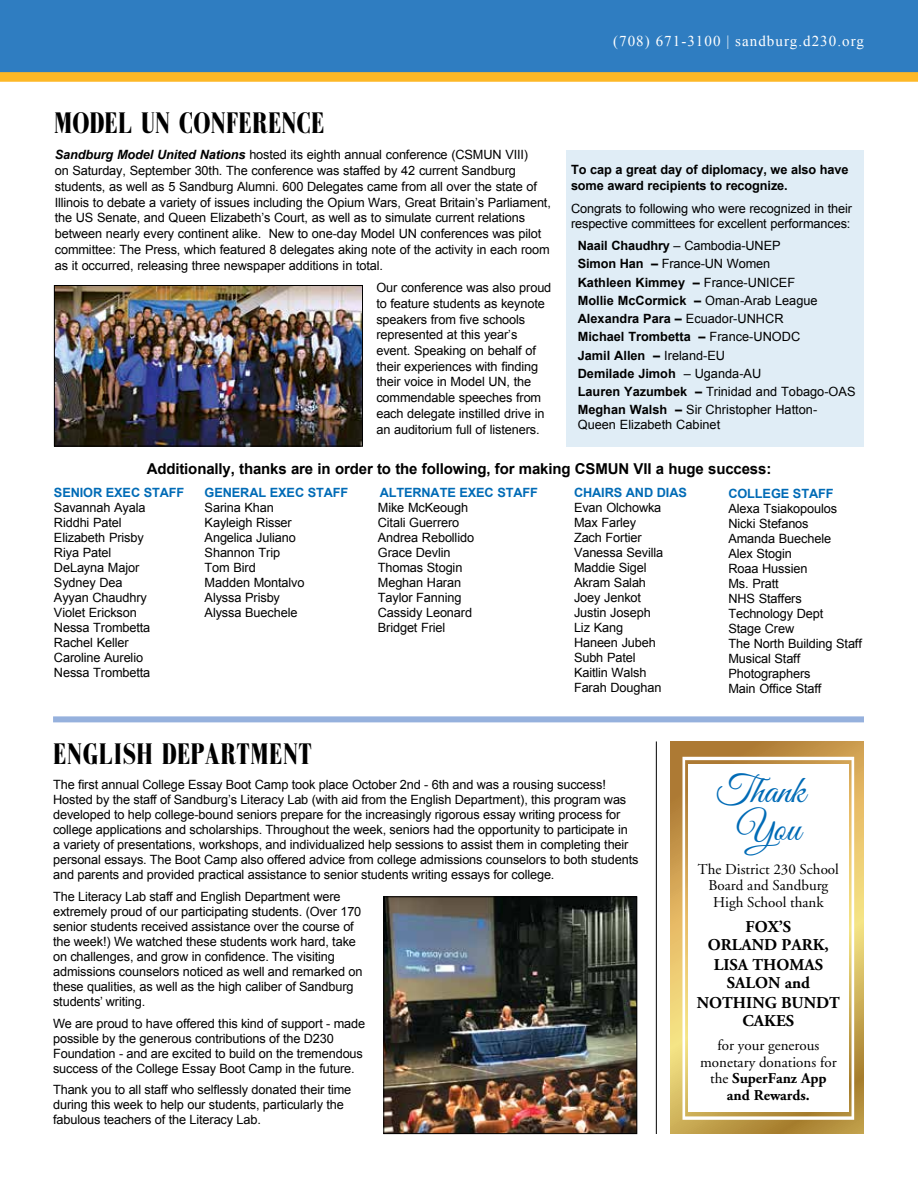
<style>
.page{position:relative;width:918px;height:1188px;background:#fff}
.page>*{position:absolute;margin:0;border:0;box-sizing:border-box;transform-origin:0 0}
.t1{font:39px/37.5px "Great Vibes";color:#006bb6;text-align:center}
.t2{font:700 30px "Galileo FLF";color:#000}
.t3{font:700 16.5px/18px "Adobe Garamond";color:#000;text-align:center}
.t4{font:15px/16.5px "Adobe Garamond";color:#000;text-align:center}
.t5{font:700 15px "Arial";letter-spacing:-.01em;color:#000}
.t6{font:15px "Times New Roman";letter-spacing:.07em;color:#fff}
.t7{font:12.75px/15px "Arial";letter-spacing:-.01em;color:#000}
.t8{font:700 12.75px "Arial";letter-spacing:-.01em;color:#006bb6}
.t9{font:700 12.75px/15.8px "Arial";letter-spacing:-.01em;color:#000}
.s1{font-weight:700;font-style:italic}
.s2{font-weight:700}
</style>
<div class="page">
<div style="left:0;top:0;width:918px;height:81px;background:#2f7dc1"></div>
<div style="left:0;top:72px;width:918px;height:9px;background:#fdb827"></div>
<div style="left:53px;top:716px;width:811px;height:6px;background:#96b1dd"></div>
<hr style="left:656px;top:741px;width:1px;height:393px;background:#000">
<img style="left:56px;top:287px;width:305px;height:157px">
<div style="left:54px;top:285px;width:309px;height:161px;border:1px solid #000"></div>
<img style="left:385px;top:898px;width:250px;height:234px">
<div style="left:383px;top:896px;width:254px;height:238px;border:1px solid #000"></div>
<svg style="left:671px;top:741px;width:193px;height:393px;background:#caa454"></svg>
<svg style="left:682px;top:757px;width:172px;height:363px"></svg>
<div style="left:566px;top:150px;width:298px;height:296px;background:#e0edf6"></div>
<p class="t6" style="left:613px;top:31px;width:252px">(708) 671-3100 | sandburg.d230.org</p>
<h2 class="t2" style="left:54px;top:108px;width:273px">MODEL UN CONFERENCE</h2>
<p class="t7" style="left:55px;top:147px;width:498px;line-height:15.8px"><span class="s1">Sandburg Model United Nations</span> hosted its eighth annual conference (CSMUN VIII)<br>on Saturday, September 30th. The conference was staffed by 42 current Sandburg students, as well as 5 Sandburg Alumni. 600 Delegates came from all over the state of Illinois to debate a variety of issues including the Opium Wars, Great Britain’s Parliament, the US Senate, and Queen Elizabeth’s Court, as well as to simulate current relations between nearly every continent alike. New to one-day Model UN conferences was pilot committee: The Press, which featured 8 delegates aking note of the activity in each room as it occurred, releasing three newspaper additions in total.</p>
<p class="t7" style="left:376px;top:280px;width:177px;line-height:15.8px">Our conference was also proud to feature students as keynote speakers from five schools represented at this year’s event. Speaking on behalf of their experiences with finding their voice in Model UN, the commendable speeches from each delegate instilled drive in an auditorium full of listeners.</p>
<p class="t9" style="left:571px;top:162px;width:279px">To cap a great day of diplomacy, we also have some award recipients to recognize.</p>
<p class="t7" style="left:571px;top:200px;width:283px;line-height:15.8px">Congrats to following who were recognized in their respective committees for excellent performances:</p>
<p class="t7" style="left:578px;top:237px;width:279px;line-height:18.3px"><span class="s2">Naail Chaudhry</span> – Cambodia-UNEP<br><span class="s2">Simon Han –</span> France-UN Women<br><span class="s2">Kathleen Kimmey –</span> France-UNICEF<br><span class="s2">Mollie McCormick –</span> Oman-Arab League<br><span class="s2">Alexandra Para –</span> Ecuador-UNHCR<br><span class="s2">Michael Trombetta –</span> France-UNODC<br><span class="s2">Jamil Allen –</span> Ireland-EU<br><span class="s2">Demilade Jimoh</span> – Uganda-AU<br><span class="s2">Lauren Yazumbek –</span> Trinidad and Tobago-OAS<br><span class="s2">Meghan Walsh –</span> Sir Christopher Hatton-</p>
<p class="t7" style="left:578px;top:417px;width:144px">Queen Elizabeth Cabinet</p>
<p class="t5" style="left:147px;top:459px;width:626px">Additionally, thanks are in order to the following, for making CSMUN VII a huge success:</p>
<p class="t8" style="left:380px;top:484px;width:160px">ALTERNATE EXEC STAFF</p>
<p class="t7" style="left:378px;top:500px;width:98px">Mike McKeough<br>Citali Guerrero<br>Andrea Rebollido<br>Grace Devlin<br>Thomas Stogin<br>Meghan Haran<br>Taylor Fanning<br>Cassidy Leonard<br>Bridget Friel</p>
<p class="t8" style="left:205px;top:484px;width:145px">GENERAL EXEC STAFF</p>
<p class="t7" style="left:205px;top:500px;width:101px">Sarina Khan<br>Kayleigh Risser<br>Angelica Juliano<br>Shannon Trip<br>Tom Bird<br>Madden Montalvo<br>Alyssa Prisby<br>Alyssa Buechele</p>
<p class="t8" style="left:574px;top:484px;width:114px">CHAIRS AND DIAS</p>
<p class="t7" style="left:574px;top:500px;width:91px">Evan Olchowka<br>Max Farley<br>Zach Fortier<br>Vanessa Sevilla<br>Maddie Sigel<br>Akram Salah<br>Joey Jenkot<br>Justin Joseph<br>Liz Kang<br>Haneen Jubeh<br>Subh Patel<br>Kaitlin Walsh<br>Farah Doughan</p>
<p class="t8" style="left:54px;top:484px;width:132px">SENIOR EXEC STAFF</p>
<p class="t7" style="left:54px;top:500px;width:98px">Savannah Ayala<br>Riddhi Patel<br>Elizabeth Prisby<br>Riya Patel<br>DeLayna Major<br>Sydney Dea<br>Ayyan Chaudhry<br>Violet Erickson<br>Nessa Trombetta<br>Rachel Keller<br>Caroline Aurelio<br>Nessa Trombetta</p>
<p class="t8" style="left:728px;top:485px;width:107px">COLLEGE STAFF</p>
<p class="t7" style="left:728px;top:501px;width:135px">Alexa Tsiakopoulos<br>Nicki Stefanos<br>Amanda Buechele<br>Alex Stogin<br>Roaa Hussien<br>Ms. Pratt<br>NHS Staffers<br>Technology Dept<br>Stage Crew<br>The North Building Staff<br>Musical Staff<br>Photographers<br>Main Office Staff</p>
<h2 class="t2" style="left:53px;top:739px;width:261px">ENGLISH DEPARTMENT</h2>
<p class="t7" style="left:53px;top:777px;width:587px">The first annual College Essay Boot Camp took place October 2nd - 6th and was a rousing success!<br>Hosted by the staff of Sandburg’s Literacy Lab (with aid from the English Department), this program was developed to help college-bound seniors prepare for the increasingly rigorous essay writing process for college applications and scholarships. Throughout the week, seniors had the opportunity to participate in<br>a variety of presentations, workshops, and individualized help sessions to assist them in completing their personal essays. The Boot Camp also offered advice from college admissions counselors to both students and parents and provided practical assistance to senior students writing essays for college.</p>
<p class="t7" style="left:53px;top:889px;width:311px">The Literacy Lab staff and English Department were extremely proud of our participating students. (Over 170 senior students received assistance over the course of the week!) We watched these students work hard, take on challenges, and grow in confidence. The visiting admissions counselors noticed as well and remarked on these qualities, as well as the high caliber of Sandburg students’ writing.</p>
<p class="t7" style="left:53px;top:1016px;width:314px">We are proud to have offered this kind of support - made possible by the generous contributions of the D230<br>Foundation - and are excited to build on the tremendous success of the College Essay Boot Camp in the future.</p>
<p class="t7" style="left:53px;top:1083px;width:300px">Thank you to all staff who selflessly donated their time during this week to help our students, particularly the fabulous teachers of the Literacy Lab.</p>
<h1 class="t1" style="left:716px;top:775px;width:91px">Thank<br>You</h1>
<p class="t4" style="left:698px;top:861px;width:143px">The District 230 School<br>Board and Sandburg<br>High School thank</p>
<p class="t3" style="left:708px;top:918px;width:122px">FOX’S<br>ORLAND PARK,</p>
<p class="t3" style="left:714px;top:956px;width:111px">LISA THOMAS<br>SALON and</p>
<p class="t3" style="left:697px;top:995px;width:144px">NOTHING BUNDT<br>CAKES</p>
<p class="t4" style="left:700px;top:1038px;width:138px">for your generous monetary donations for the <span class="s2">SuperFanz App and Rewards.</span></p>
</div>
